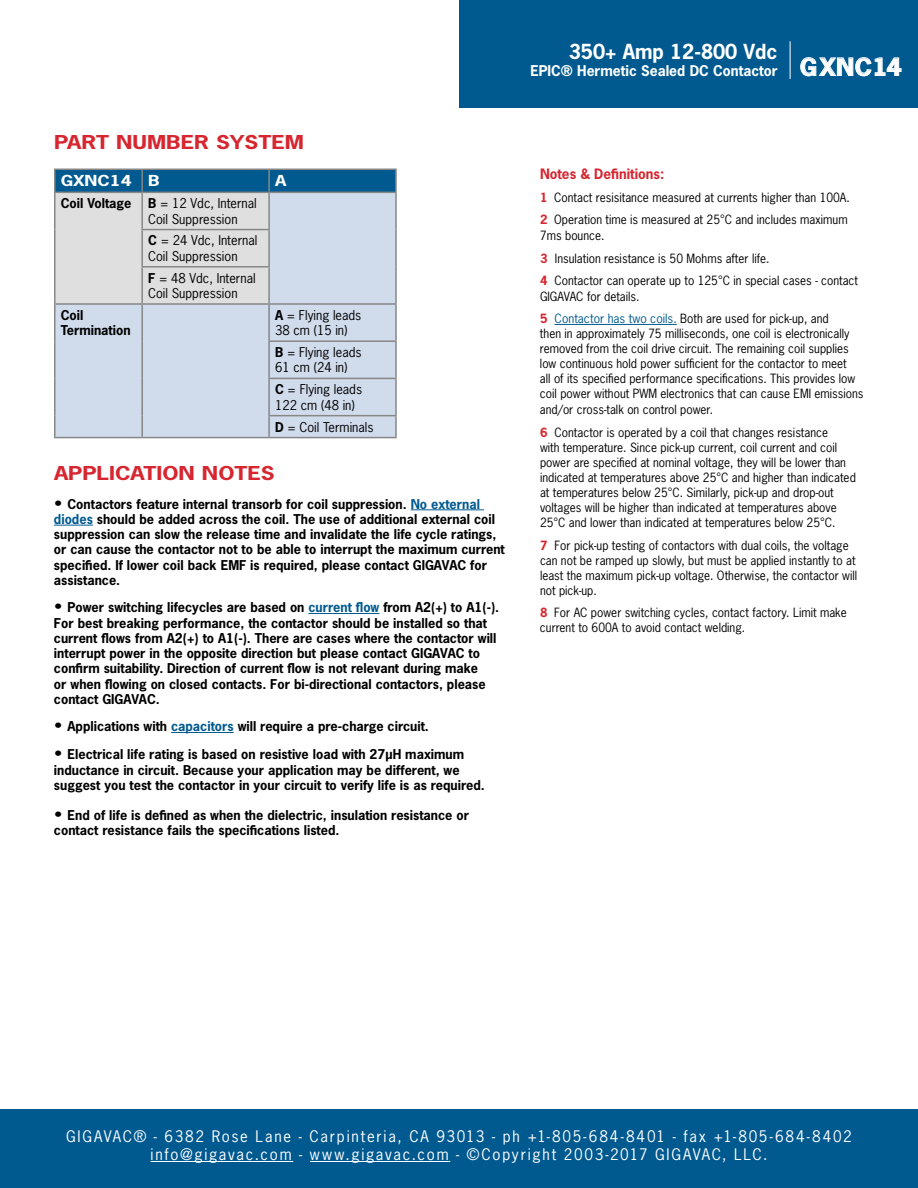
<style>
.page{position:relative;width:918px;height:1188px;background:#fff}
.page>*{position:absolute;margin:0;border:0;box-sizing:border-box;transform-origin:0 0}
.t1{font:700 22.65px "News Gothic Std";letter-spacing:.02em;color:#fff;scale:1.1 1}
.t2{font:700 19.5px "News Gothic Std";color:#fff}
.t3{font:700 18px "News Gothic Std";color:#d62630;scale:1.25 1}
.t4{font:15px/18px "News Gothic Std";letter-spacing:.115em;color:#fff;text-align:center}
.t5{font:700 14.25px "News Gothic Std";color:#fff;scale:1.25 1}
.t6{font:700 13.95px "News Gothic Std";color:#fff}
.t7{font:700 13.5px "News Gothic Std";color:#d62630}
.t8{font:700 12.75px/15.3px "News Gothic Std";color:#000}
.t9{font:12.75px/15.3px "News Gothic Std";color:#000}
.t10{font:12px/15.1px "News Gothic Std";color:#000}
.s1{font-weight:700}
.s2{font-weight:400;font-size:15px}
.s3{color:#005a90}
.s4{font-weight:700;color:#d62630}
</style>
<div class="page">
<hr style="left:555px;top:324px;width:122px;height:1px;background:#005a90">
<hr style="left:411px;top:510px;width:73px;height:1px;background:#005a90">
<hr style="left:54px;top:525px;width:39px;height:1px;background:#005a90">
<hr style="left:308px;top:613px;width:71px;height:1px;background:#005a90">
<hr style="left:171px;top:732px;width:63px;height:1px;background:#005a90">
<div style="left:56px;top:170px;width:339px;height:22px;background:#005a90"></div>
<svg style="left:56px;top:193px;width:339px;height:244px;background:#d3dbe7"></svg>
<hr style="left:141px;top:170px;width:2px;height:22px;background:#868787">
<hr style="left:268px;top:170px;width:2px;height:22px;background:#868787">
<hr style="left:395px;top:170px;width:2px;height:22px;background:#868787">
<hr style="left:395px;top:305px;width:2px;height:35px;background:#868787">
<hr style="left:395px;top:342px;width:2px;height:36px;background:#868787">
<hr style="left:395px;top:379px;width:2px;height:36px;background:#868787">
<hr style="left:395px;top:416px;width:2px;height:21px;background:#868787">
<hr style="left:54px;top:169px;width:88px;height:1px;background:#868787">
<hr style="left:54px;top:170px;width:2px;height:22px;background:#868787">
<hr style="left:142px;top:169px;width:127px;height:1px;background:#868787">
<hr style="left:269px;top:169px;width:128px;height:1px;background:#868787">
<hr style="left:54px;top:192px;width:88px;height:1px;background:#868787">
<hr style="left:142px;top:192px;width:127px;height:1px;background:#868787">
<hr style="left:269px;top:192px;width:128px;height:1px;background:#868787">
<hr style="left:141px;top:229px;width:129px;height:1px;background:#868787">
<hr style="left:268px;top:340px;width:129px;height:2px;background:#868787">
<hr style="left:268px;top:378px;width:129px;height:1px;background:#868787">
<hr style="left:268px;top:415px;width:129px;height:1px;background:#868787">
<hr style="left:269px;top:437px;width:128px;height:1px;background:#868787">
<hr style="left:268px;top:193px;width:2px;height:36px;background:#868787">
<hr style="left:395px;top:193px;width:2px;height:37px;background:#868787">
<hr style="left:268px;top:230px;width:2px;height:36px;background:#868787">
<hr style="left:395px;top:230px;width:2px;height:37px;background:#868787">
<hr style="left:268px;top:268px;width:2px;height:35px;background:#868787">
<hr style="left:395px;top:267px;width:2px;height:36px;background:#868787">
<hr style="left:269px;top:303px;width:128px;height:2px;background:#868787">
<hr style="left:141px;top:266px;width:129px;height:2px;background:#868787">
<hr style="left:142px;top:303px;width:127px;height:2px;background:#868787">
<hr style="left:268px;top:305px;width:2px;height:35px;background:#868787">
<hr style="left:268px;top:342px;width:2px;height:36px;background:#868787">
<hr style="left:268px;top:379px;width:2px;height:36px;background:#868787">
<hr style="left:268px;top:416px;width:2px;height:21px;background:#868787">
<hr style="left:142px;top:437px;width:127px;height:1px;background:#868787">
<hr style="left:54px;top:305px;width:2px;height:36px;background:#868787">
<hr style="left:141px;top:305px;width:2px;height:36px;background:#868787">
<hr style="left:54px;top:341px;width:2px;height:37px;background:#868787">
<hr style="left:141px;top:341px;width:2px;height:37px;background:#868787">
<hr style="left:54px;top:378px;width:2px;height:38px;background:#868787">
<hr style="left:141px;top:378px;width:2px;height:38px;background:#868787">
<hr style="left:54px;top:416px;width:2px;height:21px;background:#868787">
<hr style="left:141px;top:416px;width:2px;height:21px;background:#868787">
<hr style="left:54px;top:437px;width:88px;height:1px;background:#868787">
<hr style="left:54px;top:193px;width:2px;height:37px;background:#868787">
<hr style="left:141px;top:193px;width:2px;height:36px;background:#868787">
<hr style="left:54px;top:230px;width:2px;height:37px;background:#868787">
<hr style="left:141px;top:230px;width:2px;height:36px;background:#868787">
<hr style="left:54px;top:267px;width:2px;height:36px;background:#868787">
<hr style="left:141px;top:268px;width:2px;height:35px;background:#868787">
<hr style="left:54px;top:303px;width:88px;height:2px;background:#868787">
<div style="left:0;top:1109px;width:918px;height:79px;background:#005a90"></div>
<div style="left:459px;top:0;width:459px;height:108px;background:#005a90"></div>
<svg style="left:800px;top:57px;width:102px;height:20px"></svg>
<hr style="left:790px;top:41px;width:1px;height:38px;background:#fff">
<hr style="left:151px;top:1161px;width:142px;height:1px;background:#fff">
<hr style="left:310px;top:1161px;width:140px;height:1px;background:#fff">
<h3 class="t3" style="left:54px;top:130px;width:202px">PART NUMBER SYSTEM</h3>
<p class="t5" style="left:61px;top:172px;width:81px">GXNC14 B</p>
<p class="t5" style="left:275px;top:172px;width:11px">A</p>
<p class="t8" style="left:61px;top:196px;width:72px">Coil Voltage</p>
<p class="t9" style="left:148px;top:196px;width:110px"><span class="s1">B</span> = 12 Vdc, Internal<br>Coil Suppression</p>
<p class="t9" style="left:148px;top:233px;width:111px"><span class="s1">C</span> = 24 Vdc, Internal<br>Coil Suppression</p>
<p class="t9" style="left:148px;top:270px;width:109px"><span class="s1">F</span> = 48 Vdc, Internal<br>Coil Suppression</p>
<p class="t8" style="left:61px;top:307px;width:71px">Coil<br>Termination</p>
<p class="t9" style="left:275px;top:307px;width:88px"><span class="s1">A</span> = Flying leads<br>38 cm (15 in)</p>
<p class="t9" style="left:275px;top:345px;width:88px"><span class="s1">B</span> = Flying leads<br>61 cm (24 in)</p>
<p class="t9" style="left:275px;top:382px;width:89px"><span class="s1">C</span> = Flying leads<br>122 cm (48 in)</p>
<p class="t9" style="left:275px;top:419px;width:100px"><span class="s1">D</span> = Coil Terminals</p>
<h3 class="t3" style="left:54px;top:461px;width:178px">APPLICATION NOTES</h3>
<p class="t8" style="left:54px;top:496px;width:452px"><span class="s2">•</span> Contactors feature internal transorb for coil suppression. <span class="s3">No external diodes</span> should be added across the coil. The use of additional external coil suppression can slow the release time and invalidate the life cycle ratings, or can cause the contactor not to be able to interrupt the maximum current specified. If lower coil back EMF is required, please contact GIGAVAC for assistance.</p>
<p class="t8" style="left:54px;top:600px;width:447px"><span class="s2">•</span> Power switching lifecycles are based on <span class="s3">current flow</span> from A2(+) to A1(-).<br>For best breaking performance, the contactor should be installed so that current flows from A2(+) to A1(-). There are cases where the contactor will interrupt power in the opposite direction but please contact GIGAVAC to confirm suitability. Direction of current flow is not relevant during make<br>or when flowing on closed contacts. For bi-directional contactors, please contact GIGAVAC.</p>
<p class="t8" style="left:54px;top:719px;width:376px"><span class="s2">•</span> Applications with <span class="s3">capacitors</span> will require a pre-charge circuit.</p>
<p class="t8" style="left:54px;top:746px;width:432px;line-height:15.8px"><span class="s2">•</span> Electrical life rating is based on resistive load with 27µH maximum inductance in circuit. Because your application may be different, we suggest you test the contactor in your circuit to verify life is as required.</p>
<p class="t8" style="left:54px;top:807px;width:417px;line-height:15.8px"><span class="s2">•</span> End of life is defined as when the dielectric, insulation resistance or contact resistance fails the specifications listed.</p>
<h2 class="t2" style="left:569px;top:38px;width:210px">350+ Amp 12-800 Vdc</h2>
<p class="t6" style="left:530px;top:61px;width:249px">EPIC® Hermetic Sealed DC Contactor</p>
<h1 class="t1" style="left:800px;top:52px;width:94px">GXNC14</h1>
<p class="t7" style="left:540px;top:165px;width:126px">Notes &amp; Definitions:</p>
<p class="t10" style="left:540px;top:186px;width:311px;line-height:22.5px"><span class="s4">1</span> Contact resisitance measured at currents higher than 100A.<br><span class="s4">2</span> Operation time is measured at 25°C and includes maximum</p>
<p class="t10" style="left:540px;top:224px;width:320px;line-height:22.5px">7ms bounce.<br><span class="s4">3</span> Insulation resistance is 50 Mohms after life.<br><span class="s4">4</span> Contactor can operate up to 125°C in special cases - contact</p>
<p class="t10" style="left:540px;top:285px;width:290px;line-height:22.5px">GIGAVAC for details.<br><span class="s4">5</span> <span class="s3">Contactor has two coils.</span> Both are used for pick-up, and</p>
<p class="t10" style="left:540px;top:326px;width:325px">then in approximately 75 milliseconds, one coil is electronically removed from the coil drive circuit. The remaining coil supplies low continuous hold power sufficient for the contactor to meet<br>all of its specified performance specifications. This provides low coil power without PWM electronics that can cause EMI emissions and/or cross-talk on control power.</p>
<p class="t10" style="left:540px;top:424px;width:317px"><span class="s4">6</span> Contactor is operated by a coil that changes resistance<br>with temperature. Since pick-up current, coil current and coil power are specified at nominal voltage, they will be lower than indicated at temperatures above 25°C and higher than indicated at temperatures below 25°C. Similarly, pick-up and drop-out voltages will be higher than indicated at temperatures above 25°C and lower than indicated at temperatures below 25°C.</p>
<p class="t10" style="left:540px;top:538px;width:319px"><span class="s4">7</span> For pick-up testing of contactors with dual coils, the voltage can not be ramped up slowly, but must be applied instantly to at least the maximum pick-up voltage. Otherwise, the contactor will not pick-up.</p>
<p class="t10" style="left:540px;top:604px;width:308px"><span class="s4">8</span> For AC power switching cycles, contact factory. Limit make current to 600A to avoid contact welding.</p>
<p class="t4" style="left:66px;top:1127px;width:787px">GIGAVAC® - 6382 Rose Lane - Carpinteria, CA 93013 - ph +1-805-684-8401 - fax +1-805-684-8402 info@gigavac.com - www.gigavac.com - ©Copyright 2003-2017 GIGAVAC, LLC.</p>
</div>
